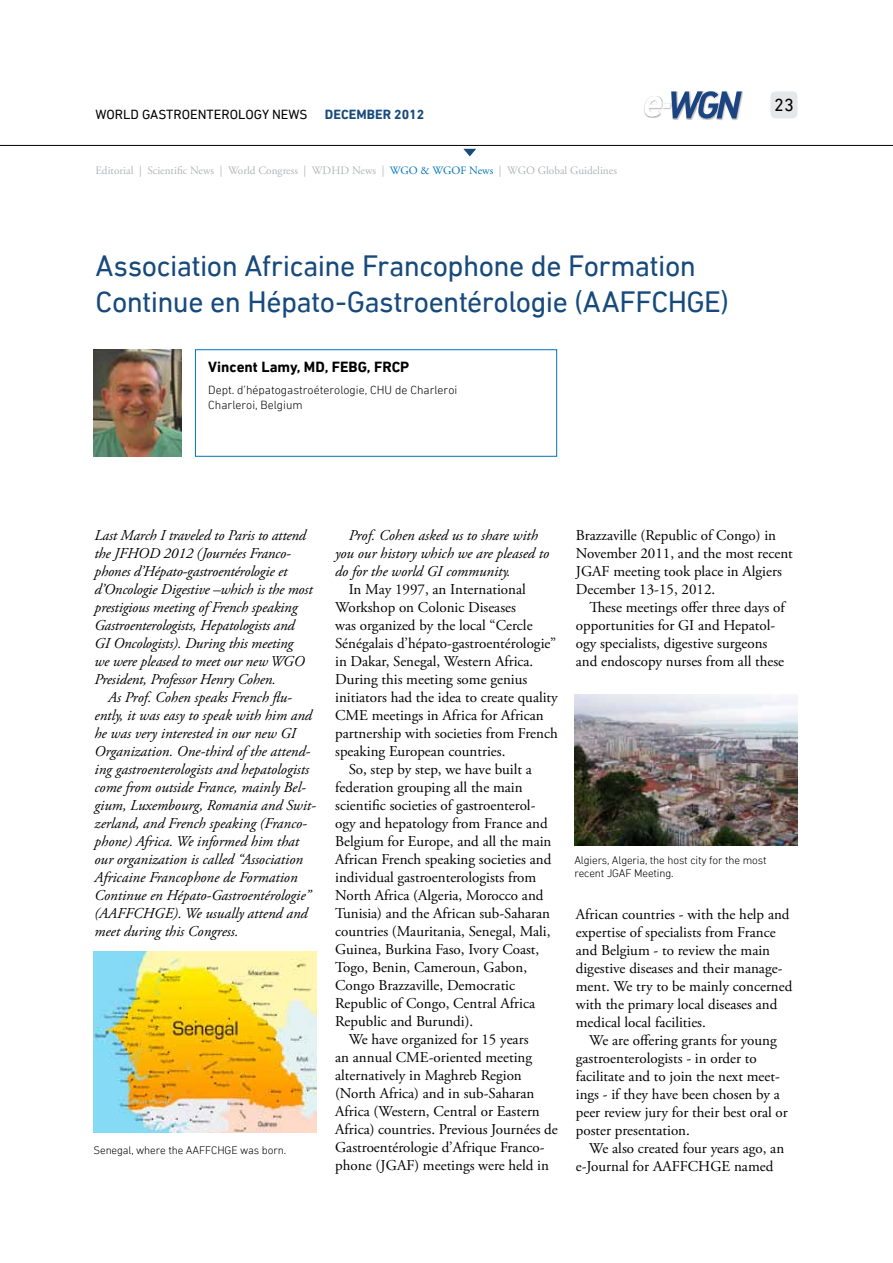
<style>
.page{position:relative;width:893px;height:1263px;background:#fff}
.page>*{position:absolute;margin:0;border:0;box-sizing:border-box;transform-origin:0 0}
.t1{font:30px/36px "DIN Next LT Pro";letter-spacing:-.02em;color:#174a7c}
.t2{font:18px "DIN Next LT Pro";color:#000}
.t3{font:15px/18px "Adobe Garamond Pro";color:#000}
.t4{font:italic 15px/18px "Adobe Garamond Pro";color:#000}
.t5{font:700 15px "DIN Next LT Pro";color:#000}
.t6{font:13.5px "DIN Next LT Pro";color:#000}
.t7{font:700 13.5px "DIN Next LT Pro";color:#174a7c}
.t8{font:300 12px/14.4px "DIN Next LT Pro";color:#000}
.t9{font:300 11.25px/13.5px "DIN Next LT Pro";letter-spacing:-.01em;color:#000}
.t10{font:11.25px "Adobe Garamond Pro";color:#b1b4b6}
.s1{color:#0074bc}
</style>
<div class="page">
<img style="left:672px;top:91px;width:71px;height:29px">
<svg style="left:645px;top:91px;width:97px;height:28px"></svg>
<div style="left:770px;top:91px;width:27px;height:27px;background:#e6e7e8;border-radius:5px"></div>
<hr style="left:0;top:145px;width:893px;height:1px;background:#000">
<svg style="left:463px;top:149px;width:13px;height:7px"></svg>
<img style="left:94px;top:350px;width:87px;height:106px">
<img style="left:94px;top:951px;width:223px;height:181px">
<img style="left:574px;top:694px;width:223px;height:151px">
<p class="t6" style="left:95px;top:106px;width:214px">WORLD GASTROENTEROLOGY NEWS</p>
<p class="t7" style="left:325px;top:106px;width:101px">December 2012</p>
<p class="t10" style="left:95px;top:164px;width:523px">Editorial | Scientific News | World Congress | WDHD News | <span class="s1">WGO &amp; WGOF News</span> | WGO Global Guidelines</p>
<h1 class="t1" style="left:95px;top:247px;width:635px">Association Africaine Francophone de Formation<br>Continue en Hépato-Gastroentérologie (AAFFCHGE)</h1>
<p class="t5" style="left:208px;top:358px;width:203px">Vincent Lamy, MD, FEBG, FRCP</p>
<p class="t8" style="left:208px;top:383px;width:251px">Dept. d’hépatogastroéterologie, CHU de Charleroi<br>Charleroi, Belgium</p>
<p class="t2" style="left:774px;top:95px;width:21px">23</p>
<p class="t4" style="left:94px;top:527px;width:220px">Last March I traveled to Paris to attend the JFHOD 2012 (Journées Franco&shy;phones d’Hépato-gastroentérologie et d’Oncologie Digestive –which is the most prestigious meeting of French speaking Gastroenterologists, Hepatologists and GI Oncologists). During this meeting<br>we were pleased to meet our new WGO President, Professor Henry Cohen.</p>
<p class="t4" style="left:94px;top:689px;width:223px;text-indent:14px">As Prof. Cohen speaks French flu&shy;ently, it was easy to speak with him and he was very interested in our new GI Organization. One-third of the attend&shy;ing gastroenterologists and hepatologists come from outside France, mainly Bel&shy;gium, Luxembourg, Romania and Swit&shy;zerland, and French speaking (Franco&shy;phone) Africa. We informed him that our organization is called “Association Africaine Francophone de Formation Continue en Hépato-Gastroentérologie” (AAFFCHGE). We usually attend and meet during this Congress.</p>
<p class="t9" style="left:94px;top:1143px;width:194px">Senegal, where the AAFFCHGE was born.</p>
<p class="t4" style="left:335px;top:527px;width:215px;text-indent:14px">Prof. Cohen asked us to share with you our history which we are pleased to do for the world GI community.</p>
<p class="t3" style="left:349px;top:581px;width:179px">In May 1997, an International</p>
<p class="t3" style="left:335px;top:599px;width:182px">Workshop on Colonic Diseases</p>
<p class="t3" style="left:335px;top:617px;width:199px">was organized by the local “Cercle</p>
<p class="t3" style="left:335px;top:635px;width:222px">Sénégalais d’hépato-gastroentérologie”</p>
<p class="t3" style="left:335px;top:653px;width:200px">in Dakar, Senegal, Western Africa.</p>
<p class="t3" style="left:335px;top:671px;width:194px">During this meeting some genius</p>
<p class="t3" style="left:335px;top:689px;width:224px">initiators had the idea to create quality</p>
<p class="t3" style="left:335px;top:707px;width:210px">CME meetings in Africa for African</p>
<p class="t3" style="left:335px;top:725px;width:224px">partnership with societies from French</p>
<p class="t3" style="left:335px;top:743px;width:172px">speaking European countries.</p>
<p class="t3" style="left:349px;top:761px;width:185px">So, step by step, we have built a</p>
<p class="t3" style="left:335px;top:779px;width:189px">federation grouping all the main</p>
<p class="t3" style="left:335px;top:797px;width:202px">scientific societies of gastroenterol-</p>
<p class="t3" style="left:335px;top:815px;width:214px">ogy and hepatology from France and</p>
<p class="t3" style="left:335px;top:833px;width:218px">Belgium for Europe, and all the main</p>
<p class="t3" style="left:335px;top:851px;width:218px">African French speaking societies and</p>
<p class="t3" style="left:335px;top:869px;width:203px">individual gastroenterologists from</p>
<p class="t3" style="left:335px;top:887px;width:210px">North Africa (Algeria, Morocco and</p>
<p class="t3" style="left:335px;top:905px;width:216px">Tunisia) and the African sub-Saharan</p>
<p class="t3" style="left:335px;top:923px;width:217px">countries (Mauritania, Senegal, Mali,</p>
<p class="t3" style="left:335px;top:941px;width:206px">Guinea, Burkina Faso, Ivory Coast,</p>
<p class="t3" style="left:335px;top:959px;width:193px">Togo, Benin, Cameroun, Gabon,</p>
<p class="t3" style="left:335px;top:977px;width:181px">Congo Brazzaville, Democratic</p>
<p class="t3" style="left:335px;top:995px;width:201px">Republic of Congo, Central Africa</p>
<p class="t3" style="left:335px;top:1013px;width:140px">Republic and Burundi).</p>
<p class="t3" style="left:349px;top:1031px;width:181px">We have organized for 15 years</p>
<p class="t3" style="left:335px;top:1049px;width:198px">an annual CME-oriented meeting</p>
<p class="t3" style="left:335px;top:1067px;width:188px">alternatively in Maghreb Region</p>
<p class="t3" style="left:335px;top:1085px;width:201px">(North Africa) and in sub-Saharan</p>
<p class="t3" style="left:335px;top:1103px;width:206px">Africa (Western, Central or Eastern</p>
<p class="t3" style="left:335px;top:1121px;width:224px">Africa) countries. Previous Journées de</p>
<p class="t3" style="left:335px;top:1139px;width:211px">Gastroentérologie d’Afrique Franco-</p>
<p class="t3" style="left:335px;top:1157px;width:215px">phone (JGAF) meetings were held in</p>
<p class="t3" style="left:576px;top:527px;width:218px">Brazzaville (Republic of Congo) in<br>November 2011, and the most recent<br>JGAF meeting took place in Algiers<br>December 13-15, 2012.</p>
<p class="t3" style="left:576px;top:599px;width:210px;text-indent:14px">These meetings offer three days of opportunities for GI and Hepatol&shy;ogy specialists, digestive surgeons and endoscopy nurses from all these</p>
<p class="t9" style="left:574px;top:853px;width:194px">Algiers, Algeria, the host city for the most recent JGAF Meeting.</p>
<p class="t3" style="left:576px;top:906px;width:218px">African countries - with the help and expertise of specialists from France and Belgium - to review the main digestive diseases and their manage&shy;ment. We try to be mainly concerned with the primary local diseases and medical local facilities.</p>
<p class="t3" style="left:576px;top:1032px;width:213px;text-indent:14px">We are offering grants for young gastroenterologists - in order to facilitate and to join the next meet&shy;ings - if they have been chosen by a peer review jury for their best oral or poster presentation.</p>
<p class="t3" style="left:576px;top:1140px;width:210px;text-indent:14px">We also created four years ago, an e-Journal for AAFFCHGE named</p>
</div>
